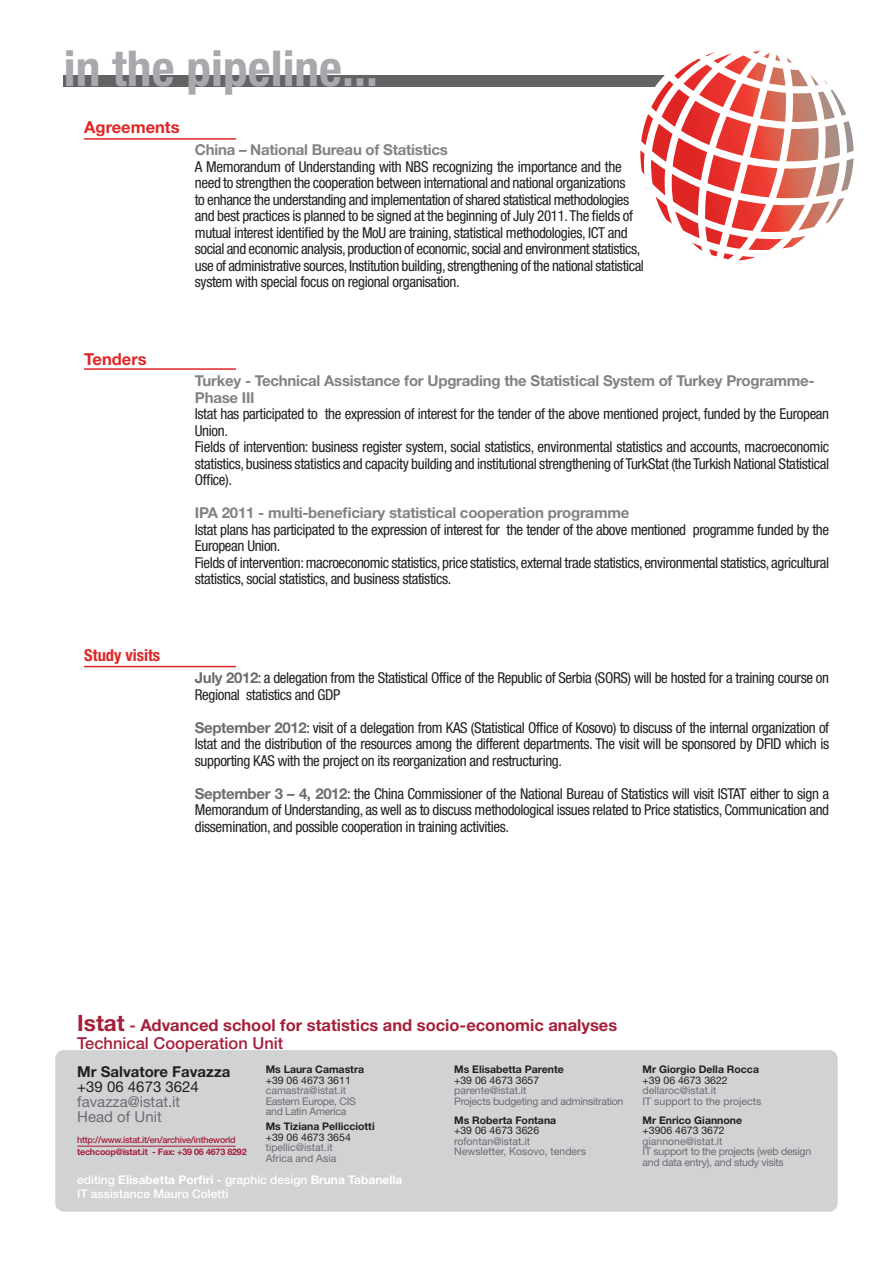
<style>
.page{position:relative;width:893px;height:1263px;background:#fff}
.page>*{position:absolute;margin:0;border:0;box-sizing:border-box;transform-origin:0 0}
.t1{font:700 condensed 49.5px "Helvetica Neue LT Std";color:#a8a9ad}
.t2{font:700 16.5px/18px "Helvetica Neue LT Std";color:#a51f3a}
.t3{font:700 16.5px "Helvetica Neue LT Std";color:#e02525}
.t4{font:700 condensed 16.5px "Helvetica Neue LT Std";color:#e02525}
.t5{font:condensed 15px/16.5px "Helvetica Neue LT Std";letter-spacing:-.025em;color:#231f20}
.t6{font:700 15px/16.5px "Helvetica Neue LT Std";letter-spacing:-.015em;color:#808285}
.t7{font:15px/15px "Helvetica Neue LT Std";color:#6c6d70}
.t8{font:700 15px "Helvetica Neue LT Std";color:#231f20}
.t9{font:15px "Helvetica Neue LT Std";color:#231f20}
.t10{font:500 12px/14.4px "Helvetica Neue LT Std";color:#fff}
.t11{font:10.5px/10.5px "Helvetica Neue LT Std";letter-spacing:-.025em;color:#6c6d70}
.t12{font:10.5px/10.5px "Helvetica Neue LT Std";color:#6c6d70}
.t13{font:700 10.5px "Helvetica Neue LT Std";color:#231f20}
.t14{font:10.5px "Helvetica Neue LT Std";color:#231f20}
.t15{font:500 9px "Helvetica Neue LT Std";letter-spacing:-.025em;color:#a51f3a}
.t16{font:700 9px "Helvetica Neue LT Std";letter-spacing:-.025em;color:#a51f3a}
.s1{font-weight:700;font-stretch:normal;color:#6c6d70}
.s2{font-size:22.5px}
.s3{font-weight:500}
.s4{font-weight:700}
</style>
<div class="page">
<div style="left:63px;top:75px;width:765px;height:12px;background:#636366"></div>
<hr style="left:84px;top:138px;width:152px;height:2px;background:#e02525">
<hr style="left:84px;top:368px;width:152px;height:2px;background:#e02525">
<hr style="left:84px;top:666px;width:152px;height:1px;background:#e02525">
<svg style="left:640px;top:50px;width:214px;height:211px"></svg>
<div style="left:55px;top:1050px;width:783px;height:162px;background:#d1d2d4;border-radius:9px"></div>
<hr style="left:77px;top:1146px;width:159px;height:1px;background:#a51f3a">
<h1 class="t1" style="left:64px;top:51px;width:316px">in the pipeline...</h1>
<p class="t3" style="left:84px;top:121px;width:97px">Agreements</p>
<p class="t3" style="left:84px;top:353px;width:64px">Tenders</p>
<p class="t4" style="left:84px;top:649px;width:78px">Study visits</p>
<p class="t6" style="left:195px;top:143px;width:254px">China – National Bureau of Statistics</p>
<p class="t5" style="left:195px;top:159px;width:451px">A Memorandum of Understanding with NBS recognizing the importance and the need to strengthen the cooperation between international and national organizations<br>to enhance the understanding and implementation of shared statistical methodologies and best practices is planned to be signed at the beginning of July 2011.The fields of mutual interest identified by the MoU are training, statistical methodologies, ICT and social and economic analysis,production of economic, social and environment statistics, use of administrative sources,Institution building, strengthening of the national statistical system with special focus on regional organisation.</p>
<p class="t6" style="left:195px;top:374px;width:621px">Turkey - Technical Assistance for Upgrading the Statistical System of Turkey Programme-<br>Phase III</p>
<p class="t5" style="left:195px;top:407px;width:636px">Istat has participated to the expression of interest for the tender of the above mentioned project, funded by the European Union.<br>Fields of intervention: business register system, social statistics, environmental statistics and accounts, macroeconomic statistics, business statistics and capacity building and institutional strengthening of TurkStat (the Turkish National Statistical Office).</p>
<p class="t6" style="left:195px;top:506px;width:436px">IPA 2011 - multi-beneficiary statistical cooperation programme</p>
<p class="t5" style="left:195px;top:522px;width:636px">Istat plans has participated to the expression of interest for the tender of the above mentioned programme funded by the European Union.<br>Fields of intervention:macroeconomic statistics,price statistics, external trade statistics, environmental statistics, agricultural statistics, social statistics, and business statistics.</p>
<p class="t5" style="left:195px;top:671px;width:636px"><span class="s1">July 2012</span>: a delegation from the Statistical Office of the Republic of Serbia (SORS) will be hosted for a training course on<br>Regional statistics and GDP</p>
<p class="t5" style="left:195px;top:720px;width:636px;text-align:justify"><span class="s1">September 2012</span>: visit of a delegation from KAS (Statistical Office of Kosovo) to discuss of the internal organization of Istat and the distribution of the resources among the different departments. The visit will be sponsored by DFID which is supporting KAS with the project on its reorganization and restructuring.</p>
<p class="t5" style="left:195px;top:786px;width:636px;text-align:justify"><span class="s1">September 3 – 4, 2012</span>: the China Commissioner of the National Bureau of Statistics will visit ISTAT either to sign a Memorandum of Understanding, as well as to discuss methodological issues related to Price statistics, Communication and dissemination, and possible cooperation in training activities.</p>
<p class="t2" style="left:77px;top:1017px;width:541px"><span class="s2">Istat</span> <span class="s3">-</span> Advanced school for statistics and socio-economic analyses<br><span class="s3">Technical Cooperation Unit</span></p>
<p class="t8" style="left:77px;top:1066px;width:155px">Mr Salvatore Favazza</p>
<p class="t9" style="left:77px;top:1081px;width:123px">+39 06 4673 3624</p>
<p class="t7" style="left:77px;top:1095px;width:105px">favazza@istat.it<br>Head of Unit</p>
<p class="t13" style="left:266px;top:1066px;width:100px">Ms Laura Camastra</p>
<p class="t14" style="left:266px;top:1076px;width:87px">+39 06 4673 3611</p>
<p class="t11" style="left:266px;top:1086px;width:92px">camastra@istat.it<br>Eastern Europe, CIS and Latin America</p>
<p class="t13" style="left:266px;top:1123px;width:111px">Ms Tiziana Pellicciotti</p>
<p class="t14" style="left:266px;top:1133px;width:87px">+39 06 4673 3654</p>
<p class="t12" style="left:266px;top:1143px;width:72px">tipellic@istat.it<br>Africa and Asia</p>
<p class="t13" style="left:454px;top:1066px;width:111px">Ms Elisabetta Parente</p>
<p class="t14" style="left:454px;top:1076px;width:87px">+39 06 4673 3657</p>
<p class="t11" style="left:454px;top:1086px;width:171px">parente@istat.it<br>Projects budgeting and adminsitration</p>
<p class="t13" style="left:454px;top:1116px;width:104px">Ms Roberta Fontana</p>
<p class="t14" style="left:454px;top:1127px;width:87px">+39 06 4673 3626</p>
<p class="t12" style="left:454px;top:1137px;width:133px">rofontan@istat.it<br>Newsletter, Kosovo, tenders</p>
<p class="t15" style="left:77px;top:1137px;width:160px">http://www.istat.it/en/archive/intheworld</p>
<p class="t16" style="left:77px;top:1148px;width:171px">techcoop@istat.it - Fax: +39 06 4673 8292</p>
<p class="t10" style="left:77px;top:1174px;width:327px">editing <span class="s4">Elisabetta Porfiri -</span> graphic design <span class="s4">Bruna Tabanella<br></span>IT assistance Mauro Coletti</p>
<p class="t13" style="left:643px;top:1066px;width:118px">Mr Giorgio Della Rocca</p>
<p class="t14" style="left:643px;top:1076px;width:87px">+39 06 4673 3622</p>
<p class="t12" style="left:643px;top:1086px;width:120px">dellaroc@istat.it<br>IT support to the projects</p>
<p class="t13" style="left:643px;top:1116px;width:101px">Mr Enrico Giannone</p>
<p class="t14" style="left:643px;top:1127px;width:84px">+3906 4673 3672</p>
<p class="t11" style="left:643px;top:1137px;width:170px">giannone@istat.it<br>IT support to the projects (web design and data entry), and study visits</p>
</div>
